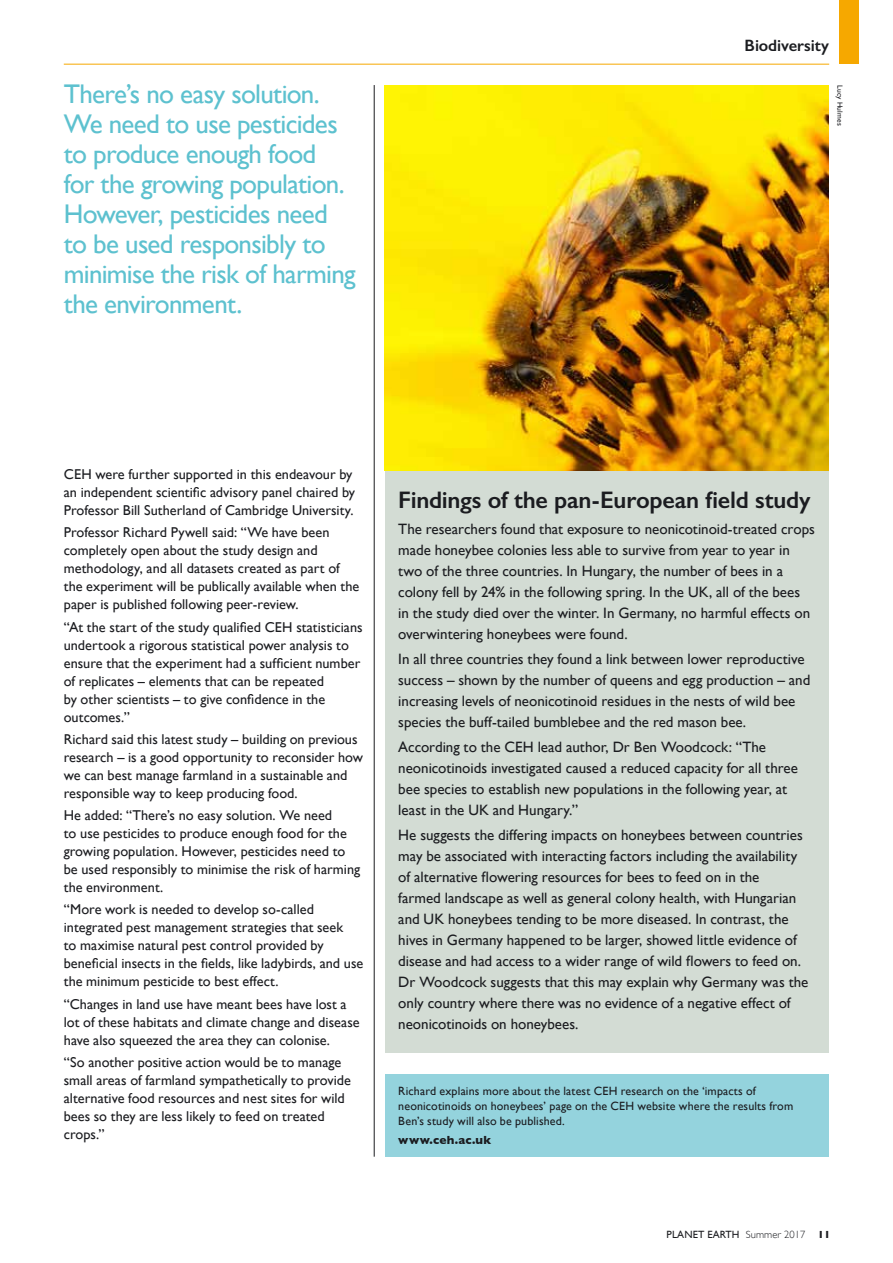
<style>
.page{position:relative;width:893px;height:1263px;background:#fff}
.page>*{position:absolute;margin:0;border:0;box-sizing:border-box;transform-origin:0 0}
.pullout{font:27px/30px "Gill Sans";letter-spacing:-.025em;color:#5dc1cf}
.body_copy{font:600 24px "Gill Sans";letter-spacing:-.01em;color:#1b1c20}
.t1{font:600 16.5px "Gill Sans";letter-spacing:-.005em;color:#1b1c20}
.body_copy-2{font:15px/21px "Gill Sans";color:#1b1c20}
.body_copy-3{font:14.25px/18px "Gill Sans";color:#1b1c20}
.address{font:12px/15px "Gill Sans";letter-spacing:.01em;color:#1b1c20}
.address-2{font:700 12px "Gill Sans";letter-spacing:.02em;color:#1b1c20}
.t2{font:10.5px "Gill Sans";letter-spacing:.01em;color:#1b1c20}
.credit{font:7.5px "Gill Sans";letter-spacing:.02em;color:#1b1c20}
.s1{font-weight:300}
.s2{font-weight:700}
</style>
<div class="page">
<hr style="left:64px;top:64px;width:765px;height:1px;background:#f6a800">
<div style="left:839px;top:0;width:19px;height:64px;background:#f6a800"></div>
<div style="left:385px;top:470px;width:444px;height:583px;background:#d3dcd4"></div>
<img style="left:385px;top:85px;width:443px;height:385px">
<div style="left:385px;top:1074px;width:443px;height:83px;background:#94d3dd"></div>
<hr style="left:374px;top:85px;width:1px;height:1072px;background:#1b1c20">
<p class="pullout" style="left:64px;top:79px;width:293px">There’s no easy solution.<br>We need to use pesticides to produce enough food<br>for the growing population.<br>However, pesticides need to be used responsibly to minimise the risk of harming the environment.</p>
<p class="t1" style="left:745px;top:35px;width:86px">Biodiversity</p>
<p class="credit" style="left:844px;top:85px;width:42px;rotate:90deg">Lucy Hulmes</p>
<p class="body_copy-3" style="left:64px;top:465px;width:293px">CEH were further supported in this endeavour by an independent scientific advisory panel chaired by<br>Professor Bill Sutherland of Cambridge University.</p>
<p class="body_copy-3" style="left:64px;top:523px;width:297px">Professor Richard Pywell said: “We have been completely open about the study design and methodology, and all datasets created as part of the experiment will be publically available when the paper is published following peer-review.</p>
<p class="body_copy-3" style="left:64px;top:617px;width:300px">“At the start of the study qualified CEH statisticians undertook a rigorous statistical power analysis to ensure that the experiment had a sufficient number of replicates – elements that can be repeated<br>by other scientists – to give confidence in the outcomes.”</p>
<p class="body_copy-3" style="left:64px;top:730px;width:301px">Richard said this latest study – building on previous research – is a good opportunity to reconsider how we can best manage farmland in a sustainable and responsible way to keep producing food.</p>
<p class="body_copy-3" style="left:64px;top:806px;width:298px">He added: “There’s no easy solution. We need<br>to use pesticides to produce enough food for the growing population. However, pesticides need to be used responsibly to minimise the risk of harming the environment.</p>
<p class="body_copy-3" style="left:64px;top:900px;width:301px">“More work is needed to develop so-called integrated pest management strategies that seek<br>to maximise natural pest control provided by beneficial insects in the fields, like ladybirds, and use the minimum pesticide to best effect.</p>
<p class="body_copy-3" style="left:64px;top:994px;width:297px">“Changes in land use have meant bees have lost a lot of these habitats and climate change and disease have also squeezed the area they can colonise.</p>
<p class="body_copy-3" style="left:64px;top:1053px;width:289px">“So another positive action would be to manage small areas of farmland sympathetically to provide alternative food resources and nest sites for wild bees so they are less likely to feed on treated crops.”</p>
<p class="body_copy" style="left:398px;top:486px;width:414px">Findings of the pan-European field study</p>
<p class="body_copy-2" style="left:398px;top:518px;width:418px">The researchers found that exposure to neonicotinoid-treated crops made honeybee colonies less able to survive from year to year in two of the three countries. In Hungary, the number of bees in a colony fell by 24% in the following spring. In the UK, all of the bees<br>in the study died over the winter. In Germany, no harmful effects on overwintering honeybees were found.</p>
<p class="body_copy-2" style="left:398px;top:648px;width:413px">In all three countries they found a link between lower reproductive success – shown by the number of queens and egg production – and increasing levels of neonicotinoid residues in the nests of wild bee species the buff-tailed bumblebee and the red mason bee.</p>
<p class="body_copy-2" style="left:398px;top:736px;width:401px">According to the CEH lead author, Dr Ben Woodcock: “The neonicotinoids investigated caused a reduced capacity for all three bee species to establish new populations in the following year, at least in the UK and Hungary.”</p>
<p class="body_copy-2" style="left:398px;top:824px;width:412px">He suggests the differing impacts on honeybees between countries may be associated with interacting factors including the availability of alternative flowering resources for bees to feed on in the<br>farmed landscape as well as general colony health, with Hungarian and UK honeybees tending to be more diseased. In contrast, the hives in Germany happened to be larger, showed little evidence of disease and had access to a wider range of wild flowers to feed on.<br>Dr Woodcock suggests that this may explain why Germany was the only country where there was no evidence of a negative effect of neonicotinoids on honeybees.</p>
<p class="address" style="left:398px;top:1083px;width:396px">Richard explains more about the latest CEH research on the ‘impacts of neonicotinoids on honeybees’ page on the CEH website where the results from<br>Ben’s study will also be published.</p>
<p class="address-2" style="left:398px;top:1133px;width:94px">www.ceh.ac.uk</p>
<p class="t2" style="left:666px;top:1228px;width:165px">PLANET EARTH <span class="s1">Summer 2017</span> <span class="s2">11</span></p>
</div>
